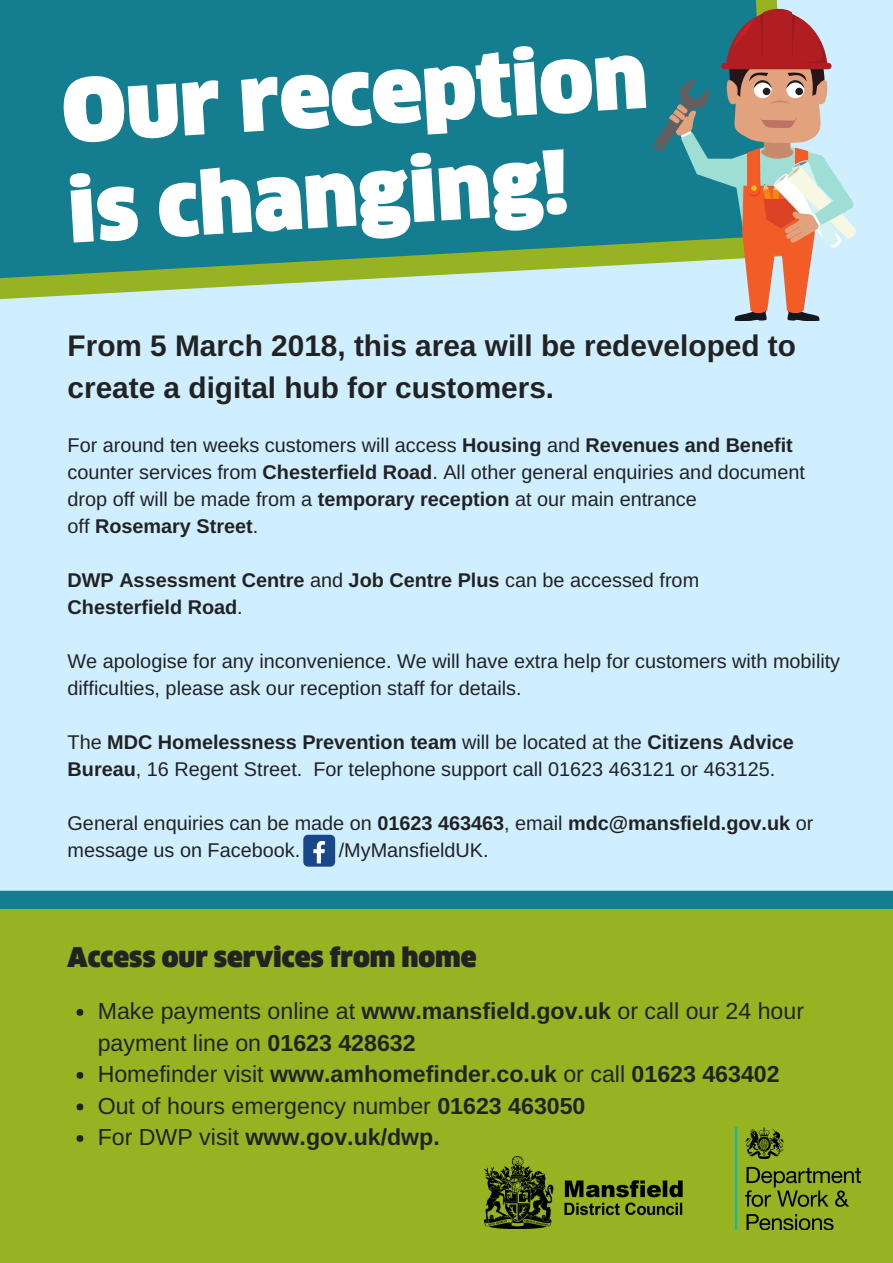
<style>
.page{position:relative;width:893px;height:1263px;background:#cfeeff}
.page>*{position:absolute;margin:0;border:0;box-sizing:border-box;transform-origin:0 0}
.t1{font:900 85.05px/100.6px "Clan Offc";color:#fff}
.t2{font:700 29.85px/41.7px "Arimo";color:#222}
.t3{font:900 26.55px "Clan Offc";color:#222}
.t4{font:23.25px/31.5px "Arimo";color:#222}
.t5{font:19.8px/27px "Arimo";color:#222}
.t6{font:700 19.8px/27px "Arimo";color:#222}
.s1{font-weight:700}
.s2{font-weight:400}
</style>
<div class="page">
<div style="left:0;top:0;width:651px;height:236px;background:#157d90"></div>
<svg style="left:0;top:236px;width:651px;height:64px"></svg>
<div style="left:0;top:891px;width:893px;height:19px;background:#157d90"></div>
<div style="left:0;top:910px;width:893px;height:353px;background:#97b322"></div>
<div style="left:77px;top:1009px;width:6px;height:7px;background:#222;border-radius:50%"></div>
<div style="left:77px;top:1072px;width:6px;height:7px;background:#222;border-radius:50%"></div>
<div style="left:77px;top:1103px;width:6px;height:7px;background:#222;border-radius:50%"></div>
<div style="left:77px;top:1135px;width:6px;height:7px;background:#222;border-radius:50%"></div>
<svg style="left:651px;top:0;width:206px;height:321px"></svg>
<img style="left:484px;top:1156px;width:199px;height:72px">
<img style="left:735px;top:1127px;width:125px;height:103px">
<div style="left:303px;top:835px;width:32px;height:32px;background:#1a4789;border-radius:5px"></div>
<svg style="left:313px;top:841px;width:12px;height:22px"></svg>
<h1 class="t1" style="left:60px;top:60px;width:588px;rotate:-3deg">Our reception is changing!</h1>
<h2 class="t2" style="left:68px;top:325px;width:730px">From 5 March 2018, this area will be redeveloped to create a digital hub for customers.</h2>
<p class="t5" style="left:68px;top:431px;width:739px">For around ten weeks customers will access <span class="s1">Housing</span> and <span class="s1">Revenues and Benefit </span>counter services from <span class="s1">Chesterfield Road</span>. All other general enquiries and document drop off will be made from a <span class="s1">temporary reception</span> at our main entrance<br>off <span class="s1">Rosemary Street</span>.</p>
<p class="t6" style="left:68px;top:566px;width:633px">DWP Assessment Centre <span class="s2">and</span> Job Centre Plus <span class="s2">can be accessed from<br></span>Chesterfield Road<span class="s2">.</span></p>
<p class="t5" style="left:68px;top:647px;width:774px">We apologise for any inconvenience. We will have extra help for customers with mobility difficulties, please ask our reception staff for details.</p>
<p class="t5" style="left:68px;top:728px;width:728px">The <span class="s1">MDC Homelessness Prevention team</span> will be located at the <span class="s1">Citizens Advice<br>Bureau</span>, 16 Regent Street. For telephone support call 01623 463121 or 463125.</p>
<p class="t5" style="left:68px;top:809px;width:747px">General enquiries can be made on <span class="s1">01623 463463</span>, email <span class="s1">mdc@mansfield.gov.uk</span> or message us on Facebook.</p>
<p class="t5" style="left:339px;top:836px;width:151px">/MyMansfieldUK.</p>
<h3 class="t3" style="left:68px;top:941px;width:410px">Access our services from home</h3>
<p class="t4" style="left:98px;top:995px;width:708px">Make payments online at <span class="s1">www.mansfield.gov.uk</span> or call our 24 hour payment line on <span class="s1">01623 428632<br></span>Homefinder visit <span class="s1">www.amhomefinder.co.uk</span> or call <span class="s1">01623 463402<br></span>Out of hours emergency number <span class="s1">01623 463050<br></span>For DWP visit <span class="s1">www.gov.uk/dwp.</span></p>
</div>
